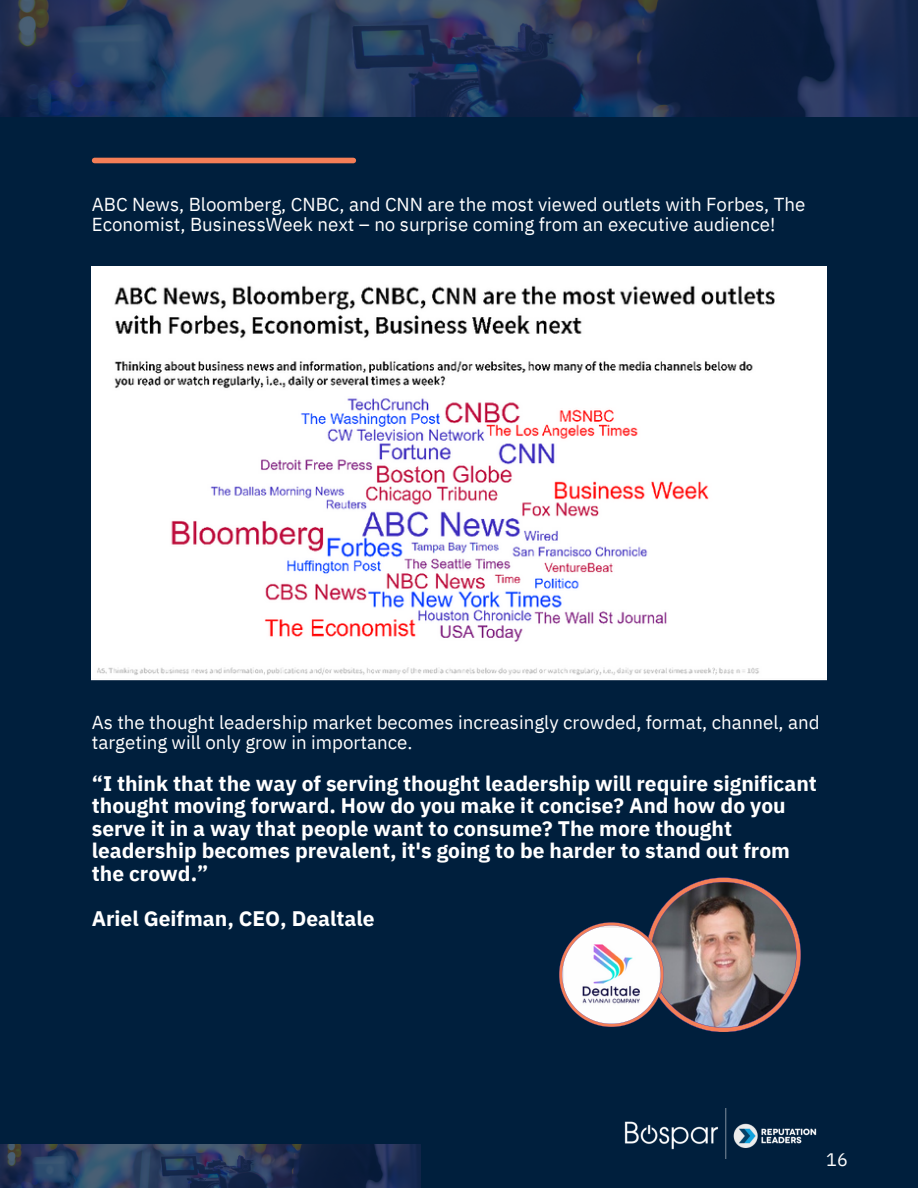
<style>
.page{position:relative;width:918px;height:1188px;background:#001f3d}
.page>*{position:absolute;margin:0;border:0;box-sizing:border-box;transform-origin:0 0}
.t1{font:700 21px/22.5px "IBM Plex Sans";color:#fff}
.t2{font:18.75px/20.2px "IBM Plex Sans";color:#fff}
.t3{font:18px "IBM Plex Sans";color:#fff}
</style>
<div class="page">
<img style="left:0;top:0;width:918px;height:117px">
<div style="left:95px;top:158px;width:258px;height:5px;background:#f47e57"></div>
<img style="left:92px;top:266px;width:734px;height:414px">
<img style="left:559px;top:877px;width:242px;height:155px">
<img style="left:0;top:1144px;width:421px;height:44px">
<img style="left:624px;top:1108px;width:193px;height:51px">
<p class="t2" style="left:92px;top:194px;width:715px">ABC News, Bloomberg, CNBC, and CNN are the most viewed outlets with Forbes, The<br>Economist, BusinessWeek next – no surprise coming from an executive audience!</p>
<p class="t2" style="left:92px;top:712px;width:729px">As the thought leadership market becomes increasingly crowded, format, channel, and targeting will only grow in importance.</p>
<p class="t1" style="left:92px;top:772px;width:727px">“I think that the way of serving thought leadership will require significant thought moving forward. How do you make it concise? And how do you serve it in a way that people want to consume? The more thought leadership becomes prevalent, it's going to be harder to stand out from the crowd.”</p>
<p class="t1" style="left:92px;top:907px;width:284px">Ariel Geifman, CEO, Dealtale</p>
<p class="t3" style="left:826px;top:1147px;width:23px">16</p>
</div>
